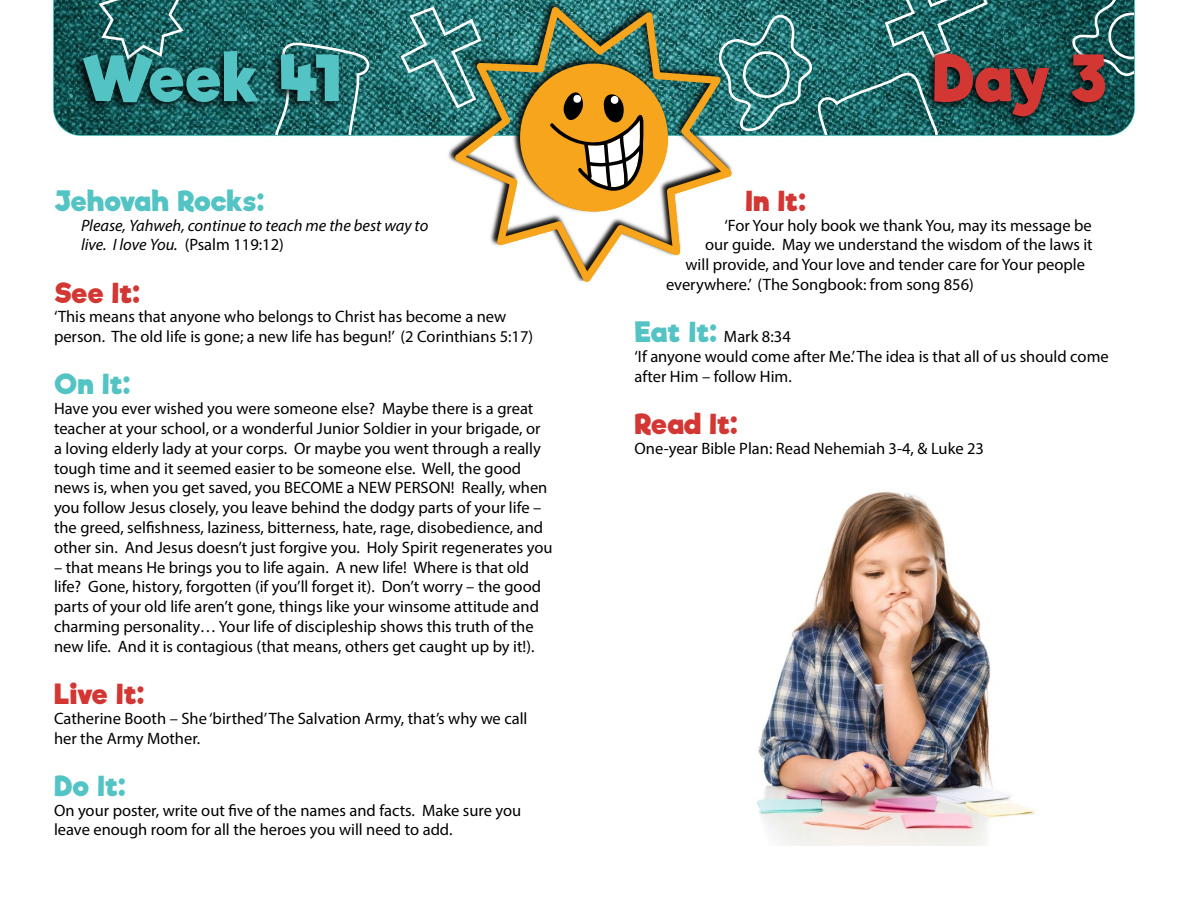
<style>
.page{position:relative;width:1188px;height:918px;background:#fff}
.page>*{position:absolute;margin:0;border:0;box-sizing:border-box;transform-origin:0 0}
.t1{font:700 61.5px "Riffic";letter-spacing:-.04em;color:#54c3c4}
.t2{font:700 61.5px "Riffic";color:#d33733}
.t3{font:700 27px "Riffic";letter-spacing:-.01em;color:#d33733}
.t4{font:700 27px "Riffic";letter-spacing:-.015em;color:#54c3c4}
.t5{font:16.5px/19.8px "Myriad Pro";color:#000}
.t6{font:italic 16.5px/19.8px "Myriad Pro";color:#000}
.s1{font-style:normal}
.s2{font-family:"Riffic";font-weight:700;font-size:27px;color:#54c3c4}
</style>
<div class="page">
<img style="left:54px;top:0;width:1080px;height:135px">
<svg style="left:99px;top:0;width:85px;height:47px;background:#2e6f6e"></svg>
<svg style="left:275px;top:43px;width:95px;height:92px;background:#367a7a"></svg>
<svg style="left:401px;top:7px;width:44px;height:102px;background:#3f8686"></svg>
<svg style="left:735px;top:0;width:253px;height:135px;background:#317777"></svg>
<svg style="left:1072px;top:0;width:62px;height:76px;background:#2f6666"></svg>
<img style="left:445px;top:0;width:290px;height:176px">
<svg style="left:455px;top:7px;width:277px;height:274px"></svg>
<svg style="left:549px;top:79px;width:95px;height:114px;background:#c6923a"></svg>
<div style="left:72px;top:47px;width:272px;height:67px;background:#000;opacity:.95"></div>
<div style="left:923px;top:48px;width:187px;height:80px;background:#000;opacity:.95"></div>
<img style="left:756px;top:492px;width:280px;height:354px">
<p class="t1" style="left:81px;top:40px;width:261px">Week 41</p>
<p class="t2" style="left:932px;top:40px;width:176px">Day 3</p>
<p class="t4" style="left:54px;top:184px;width:212px">Jehovah Rocks:</p>
<p class="t6" style="left:81px;top:215px;width:349px">Please, Yahweh, continue to teach me the best way to live. I love You. <span class="s1">(Psalm 119:12)</span></p>
<p class="t3" style="left:54px;top:276px;width:88px">See It:</p>
<p class="t5" style="left:54px;top:307px;width:481px">‘This means that anyone who belongs to Christ has become a new person. The old life is gone; a new life has begun!’ (2 Corinthians 5:17)</p>
<p class="t4" style="left:54px;top:368px;width:78px">On It:</p>
<p class="t5" style="left:54px;top:398px;width:500px">Have you ever wished you were someone else? Maybe there is a great teacher at your school, or a wonderful Junior Soldier in your brigade, or<br>a loving elderly lady at your corps. Or maybe you went through a really tough time and it seemed easier to be someone else. Well, the good news is, when you get saved, you BECOME a NEW PERSON! Really, when you follow Jesus closely, you leave behind the dodgy parts of your life – the greed, selfishness, laziness, bitterness, hate, rage, disobedience, and other sin. And Jesus doesn’t just forgive you. Holy Spirit regenerates you</p>
<p class="t5" style="left:54px;top:557px;width:489px">– that means He brings you to life again. A new life! Where is that old life? Gone, history, forgotten (if you’ll forget it). Don’t worry – the good parts of your old life aren’t gone, things like your winsome attitude and charming personality… Your life of discipleship shows this truth of the new life. And it is contagious (that means, others get caught up by it!).</p>
<p class="t3" style="left:54px;top:677px;width:92px">Live It:</p>
<p class="t5" style="left:54px;top:708px;width:475px">Catherine Booth – She ‘birthed’ The Salvation Army, that’s why we call her the Army Mother.</p>
<p class="t4" style="left:54px;top:769px;width:73px">Do It:</p>
<p class="t5" style="left:54px;top:800px;width:469px">On your poster, write out five of the names and facts. Make sure you leave enough room for all the heroes you will need to add.</p>
<p class="t3" style="left:746px;top:184px;width:62px">In It:</p>
<p class="t5" style="left:724px;top:215px;width:369px">‘For Your holy book we thank You, may its message be</p>
<p class="t5" style="left:705px;top:235px;width:389px">our guide. May we understand the wisdom of the laws it</p>
<p class="t5" style="left:686px;top:254px;width:401px">will provide, and Your love and tender care for Your people</p>
<p class="t5" style="left:666px;top:274px;width:309px">everywhere.’ (The Songbook: from song 856)</p>
<p class="t5" style="left:634px;top:326px;width:158px"><span class="s2">Eat It:</span> Mark 8:34</p>
<p class="t5" style="left:634px;top:346px;width:476px">‘If anyone would come after Me.’ The idea is that all of us should come after Him – follow Him.</p>
<p class="t3" style="left:634px;top:407px;width:105px">Read It:</p>
<p class="t5" style="left:634px;top:438px;width:351px">One-year Bible Plan: Read Nehemiah 3-4, &amp; Luke 23</p>
</div>
